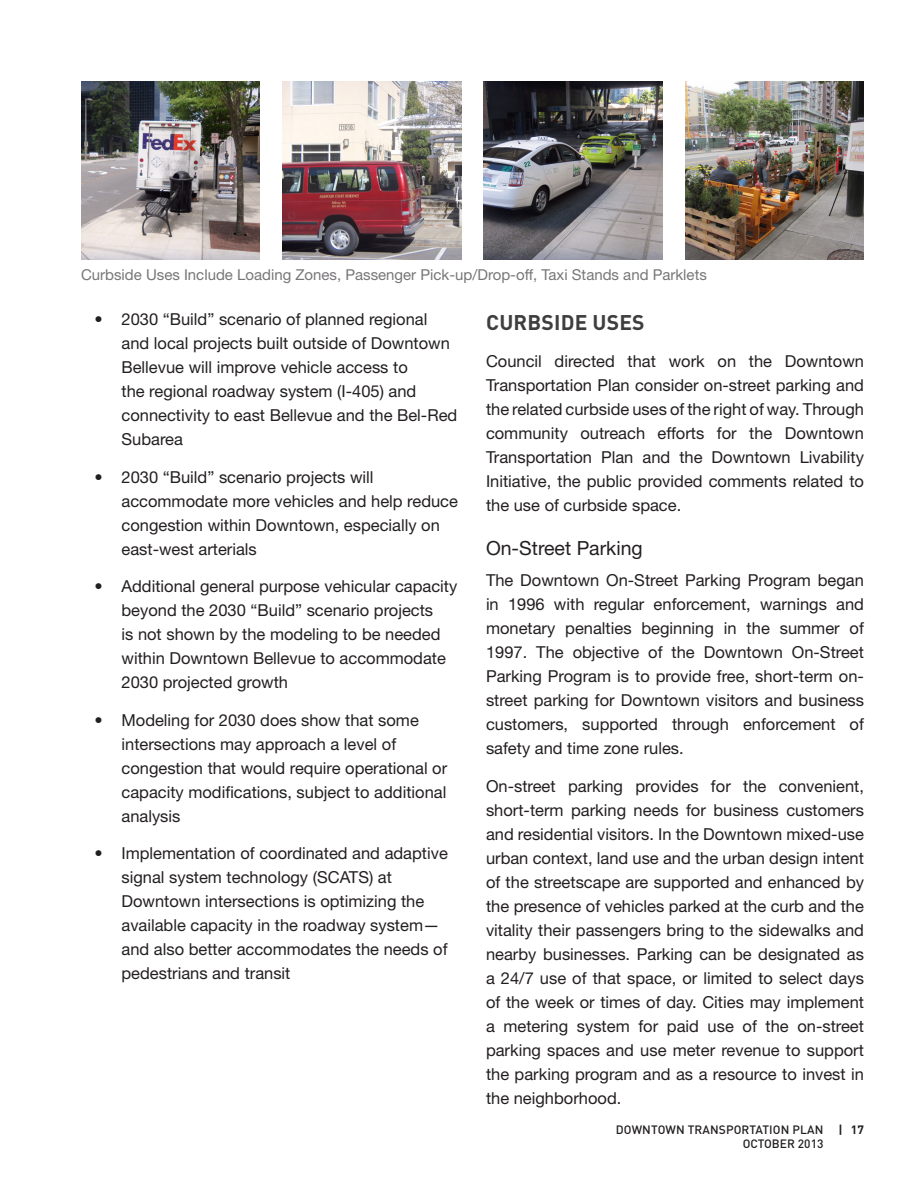
<style>
.page{position:relative;width:918px;height:1188px;background:#fff}
.page>*{position:absolute;margin:0;border:0;box-sizing:border-box;transform-origin:0 0}
.COB_S1__Subheading_1{font:700 21px "DIN Pro";letter-spacing:.01em;color:#3e3e3f}
.COB_S2{font:19.5px "Helvetica Neue LT Std";color:#231f20}
.COB_Body{font:16.5px/24px "Helvetica Neue LT Std";color:#231f20}
.COB_Caption{font:15px "Helvetica Neue LT Std";color:#787678}
.t1{font:500 12px/14.4px "DIN Pro";letter-spacing:.01em;color:#231f20}
.s1{font-weight:700}
</style>
<div class="page">
<img style="left:81px;top:81px;width:179px;height:179px">
<img style="left:282px;top:81px;width:179px;height:179px">
<img style="left:484px;top:81px;width:179px;height:179px">
<img style="left:685px;top:81px;width:179px;height:179px">
<p class="COB_Caption" style="left:81px;top:265px;width:627px">Curbside Uses Include Loading Zones, Passenger Pick-up/Drop-off, Taxi Stands and Parklets</p>
<p class="COB_Body" style="left:122px;top:307px;width:337px;text-indent:-27px">• 2030 “Build” scenario of planned regional and local projects built outside of Downtown Bellevue will improve vehicle access to<br>the regional roadway system (I-405) and connectivity to east Bellevue and the Bel-Red Subarea</p>
<p class="COB_Body" style="left:122px;top:465px;width:338px;text-indent:-27px">• 2030 “Build” scenario projects will accommodate more vehicles and help reduce congestion within Downtown, especially on east-west arterials</p>
<p class="COB_Body" style="left:122px;top:574px;width:337px;text-indent:-27px">• Additional general purpose vehicular capacity beyond the 2030 “Build” scenario projects<br>is not shown by the modeling to be needed within Downtown Bellevue to accommodate 2030 projected growth</p>
<p class="COB_Body" style="left:122px;top:708px;width:327px;text-indent:-27px">• Modeling for 2030 does show that some intersections may approach a level of congestion that would require operational or capacity modifications, subject to additional analysis</p>
<p class="COB_Body" style="left:122px;top:841px;width:328px;text-indent:-27px">• Implementation of coordinated and adaptive signal system technology (SCATS) at Downtown intersections is optimizing the available capacity in the roadway system— and also better accommodates the needs of pedestrians and transit</p>
<p class="COB_S1__Subheading_1" style="left:486px;top:305px;width:160px">CURBSIDE USES</p>
<p class="COB_Body" style="left:486px;top:349px;width:380px;text-align:justify">Council directed that work on the Downtown Transportation Plan consider on-street parking and the related curbside uses of the right of way. Through community outreach efforts for the Downtown Transportation Plan and the Downtown Livability Initiative, the public provided comments related to the use of curbside space.</p>
<p class="COB_S2" style="left:486px;top:537px;width:158px">On-Street Parking</p>
<p class="COB_Body" style="left:486px;top:568px;width:380px;text-align:justify">The Downtown On-Street Parking Program began in 1996 with regular enforcement, warnings and monetary penalties beginning in the summer of 1997. The objective of the Downtown On-Street Parking Program is to provide free, short-term on&shy;street parking for Downtown visitors and business customers, supported through enforcement of safety and time zone rules.</p>
<p class="COB_Body" style="left:486px;top:774px;width:380px;text-align:justify">On-street parking provides for the convenient, short-term parking needs for business customers and residential visitors. In the Downtown mixed-use urban context, land use and the urban design intent of the streetscape are supported and enhanced by the presence of vehicles parked at the curb and the vitality their passengers bring to the sidewalks and nearby businesses. Parking can be designated as a 24/7 use of that space, or limited to select days of the week or times of day. Cities may implement a metering system for paid use of the on-street parking spaces and use meter revenue to support the parking program and as a resource to invest in the neighborhood.</p>
<p class="t1" style="left:743px;top:1121px;width:123px;text-indent:-127px">DOWNTOWN TRANSPORTATION PLAN <span class="s1">| 17<br></span>OCTOBER 2013</p>
</div>
